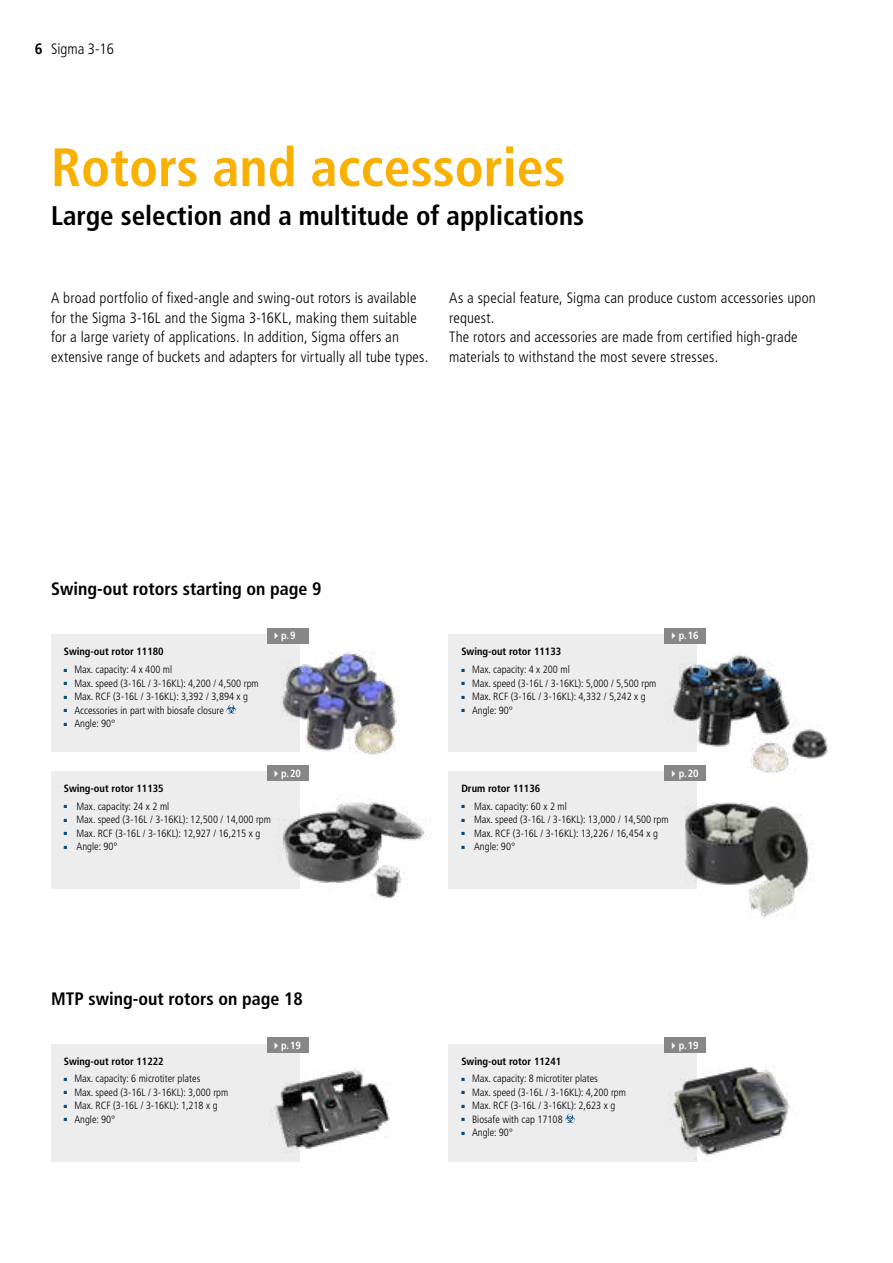
<style>
.page{position:relative;width:893px;height:1263px;background:#fff}
.page>*{position:absolute;margin:0;border:0;box-sizing:border-box;transform-origin:0 0}
.t1{font:700 condensed 54px "Frutiger LT Std";color:#f9b000}
.t2{font:700 condensed 27px "Frutiger LT Std";color:#000}
.t3{font:700 condensed 18px "Frutiger LT Std";color:#000}
.t4{font:300 condensed 15px/19.5px "Frutiger LT Std";letter-spacing:.01em;color:#000}
.t5{font:700 condensed 15px "Frutiger LT Std";color:#000}
.t6{font:300 condensed 10.5px "Frutiger LT Std";color:#000}
.t7{font:700 condensed 10.5px "Frutiger LT Std";color:#000}
.t8{font:700 condensed 10.5px "Frutiger LT Std";color:#fff}
.s1{color:#00497f}
</style>
<div class="page">
<div style="left:449px;top:635px;width:248px;height:117px;background:#ededed"></div>
<div style="left:449px;top:771px;width:248px;height:117px;background:#ededed"></div>
<div style="left:51px;top:771px;width:248px;height:117px;background:#ededed"></div>
<div style="left:51px;top:635px;width:248px;height:117px;background:#ededed"></div>
<svg style="left:226px;top:704px;width:10px;height:10px"></svg>
<div style="left:449px;top:1044px;width:248px;height:117px;background:#ededed"></div>
<svg style="left:565px;top:1114px;width:10px;height:9px"></svg>
<div style="left:51px;top:1044px;width:248px;height:117px;background:#ededed"></div>
<img style="left:266px;top:784px;width:166px;height:114px">
<img style="left:274px;top:1056px;width:116px;height:102px">
<img style="left:668px;top:1067px;width:122px;height:93px">
<img style="left:685px;top:802px;width:125px;height:87px">
<img style="left:738px;top:871px;width:57px;height:47px">
<div style="left:267px;top:628px;width:42px;height:16px;background:#878787"></div>
<div style="left:267px;top:765px;width:42px;height:16px;background:#878787"></div>
<div style="left:664px;top:628px;width:42px;height:16px;background:#878787"></div>
<div style="left:664px;top:765px;width:42px;height:16px;background:#878787"></div>
<div style="left:267px;top:1037px;width:42px;height:16px;background:#878787"></div>
<div style="left:664px;top:1037px;width:42px;height:16px;background:#878787"></div>
<img style="left:281px;top:644px;width:120px;height:108px">
<img style="left:349px;top:723px;width:47px;height:31px">
<img style="left:673px;top:652px;width:154px;height:121px">
<h3 class="t5" style="left:35px;top:40px;width:9px">6</h3>
<h3 class="t4" style="left:51px;top:39px;width:64px">Sigma 3-16</h3>
<h1 class="t1" style="left:51px;top:135px;width:516px">Rotors and accessories</h1>
<h2 class="t2" style="left:51px;top:200px;width:535px">Large selection and a multitude of applications</h2>
<p class="t4" style="left:51px;top:288px;width:379px">A broad portfolio of fixed-angle and swing-out rotors is available for the Sigma 3-16L and the Sigma 3-16KL, making them suitable for a large variety of applications. In addition, Sigma offers an extensive range of buckets and adapters for virtually all tube types.</p>
<h3 class="t4" style="left:449px;top:288px;width:368px">As a special feature, Sigma can produce custom accessories upon request.<br>The rotors and accessories are made from certified high-grade materials to withstand the most severe stresses.</h3>
<h3 class="t3" style="left:51px;top:578px;width:272px">Swing-out rotors starting on page 9</h3>
<p class="t7" style="left:64px;top:645px;width:101px">Swing-out rotor 11180</p>
<p class="t6" style="left:64px;top:663px;width:110px"><span class="s1">■</span> Max. capacity: 4 x 400 ml</p>
<p class="t6" style="left:64px;top:677px;width:197px"><span class="s1">■</span> Max. speed (3-16L / 3-16KL): 4,200 / 4,500 rpm</p>
<p class="t6" style="left:64px;top:690px;width:186px"><span class="s1">■</span> Max. RCF (3-16L / 3-16KL): 3,392 / 3,894 x g</p>
<p class="t6" style="left:64px;top:704px;width:162px"><span class="s1">■</span> Accessories in part with biosafe closure</p>
<p class="t6" style="left:64px;top:717px;width:53px"><span class="s1">■</span> Angle: 90°</p>
<p class="t8" style="left:271px;top:629px;width:26px">✔p.9</p>
<p class="t8" style="left:271px;top:767px;width:32px">✔p.20</p>
<p class="t7" style="left:64px;top:782px;width:101px">Swing-out rotor 11135</p>
<p class="t6" style="left:64px;top:800px;width:107px"><span class="s1">■</span> Max. capacity: 24 x 2 ml</p>
<p class="t6" style="left:64px;top:813px;width:209px"><span class="s1">■</span> Max. speed (3-16L / 3-16KL): 12,500 / 14,000 rpm</p>
<p class="t6" style="left:64px;top:827px;width:198px"><span class="s1">■</span> Max. RCF (3-16L / 3-16KL): 12,927 / 16,215 x g</p>
<p class="t6" style="left:64px;top:840px;width:55px"><span class="s1">■</span> Angle: 90°</p>
<h3 class="t3" style="left:51px;top:988px;width:253px">MTP swing-out rotors on page 18</h3>
<p class="t7" style="left:461px;top:645px;width:101px">Swing-out rotor 11133</p>
<p class="t6" style="left:461px;top:663px;width:110px"><span class="s1">■</span> Max. capacity: 4 x 200 ml</p>
<p class="t6" style="left:461px;top:677px;width:197px"><span class="s1">■</span> Max. speed (3-16L / 3-16KL): 5,000 / 5,500 rpm</p>
<p class="t6" style="left:461px;top:690px;width:186px"><span class="s1">■</span> Max. RCF (3-16L / 3-16KL): 4,332 / 5,242 x g</p>
<p class="t6" style="left:461px;top:704px;width:53px"><span class="s1">■</span> Angle: 90°</p>
<p class="t8" style="left:668px;top:629px;width:32px">✔p.16</p>
<p class="t8" style="left:668px;top:767px;width:32px">✔p.20</p>
<p class="t7" style="left:461px;top:782px;width:80px">Drum rotor 11136</p>
<p class="t6" style="left:461px;top:800px;width:107px"><span class="s1">■</span> Max. capacity: 60 x 2 ml</p>
<p class="t6" style="left:461px;top:813px;width:209px"><span class="s1">■</span> Max. speed (3-16L / 3-16KL): 13,000 / 14,500 rpm</p>
<p class="t6" style="left:461px;top:827px;width:198px"><span class="s1">■</span> Max. RCF (3-16L / 3-16KL): 13,226 / 16,454 x g</p>
<p class="t6" style="left:461px;top:840px;width:55px"><span class="s1">■</span> Angle: 90°</p>
<p class="t7" style="left:64px;top:1055px;width:101px">Swing-out rotor 11222</p>
<p class="t6" style="left:64px;top:1073px;width:138px"><span class="s1">■</span> Max. capacity: 6 microtiter plates</p>
<p class="t6" style="left:64px;top:1086px;width:166px"><span class="s1">■</span> Max. speed (3-16L / 3-16KL): 3,000 rpm</p>
<p class="t6" style="left:64px;top:1100px;width:155px"><span class="s1">■</span> Max. RCF (3-16L / 3-16KL): 1,218 x g</p>
<p class="t6" style="left:64px;top:1113px;width:53px"><span class="s1">■</span> Angle: 90°</p>
<p class="t8" style="left:271px;top:1039px;width:32px">✔p.19</p>
<p class="t8" style="left:668px;top:1039px;width:32px">✔p.19</p>
<p class="t7" style="left:461px;top:1055px;width:101px">Swing-out rotor 11241</p>
<p class="t6" style="left:461px;top:1073px;width:138px"><span class="s1">■</span> Max. capacity: 8 microtiter plates</p>
<p class="t6" style="left:461px;top:1086px;width:166px"><span class="s1">■</span> Max. speed (3-16L / 3-16KL): 4,200 rpm</p>
<p class="t6" style="left:461px;top:1100px;width:155px"><span class="s1">■</span> Max. RCF (3-16L / 3-16KL): 2,623 x g</p>
<p class="t6" style="left:461px;top:1113px;width:103px"><span class="s1">■</span> Biosafe with cap 17108</p>
<p class="t6" style="left:461px;top:1127px;width:53px"><span class="s1">■</span> Angle: 90°</p>
</div>
